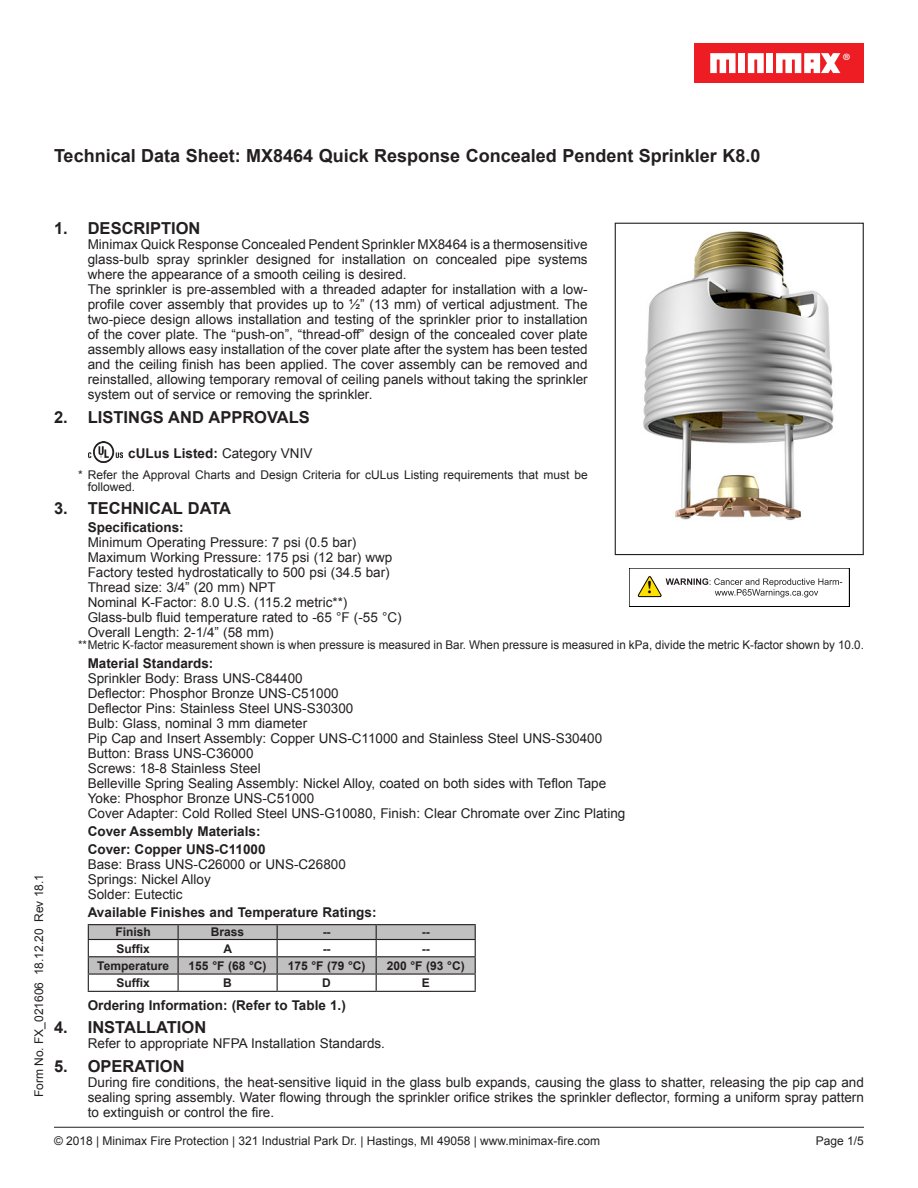
<style>
.page{position:relative;width:918px;height:1188px;background:#fff}
.page>*{position:absolute;margin:0;border:0;box-sizing:border-box;transform-origin:0 0}
.t1{font:19.65px "Myriad Pro";color:#fff}
.MX_Heading{font:700 18px "Arial";color:#231f20}
.t2{font:700 16.5px "Arial";color:#231f20}
.VK_body{font:13.5px/15px "Arial";color:#231f20;text-align:justify}
.VK_body_TechData{font:13.5px "Arial";color:#231f20}
.VK_Sub-heading_level{font:700 13.5px "Arial";color:#231f20}
.VK_listings{font:700 13.5px "Arial";color:#231f20}
.t3{font:12px/12px "Arial";color:#231f20}
.VK_Table_Header_whit{font:700 12px "Arial";color:#231f20}
.VK_Table_Sub_Header{font:700 12px "Arial";color:#231f20}
.VK_Table_SUB_Header{font:700 12px "Arial";color:#231f20}
.s1{font-weight:400}
</style>
<div class="page">
<div style="left:694px;top:43px;width:170px;height:40px;background:#ee1d23"></div>
<div style="left:767px;top:53px;width:6px;height:20px;background:#fff"></div>
<svg style="left:748px;top:53px;width:16px;height:20px"></svg>
<div style="left:738px;top:53px;width:7px;height:20px;background:#fff"></div>
<svg style="left:710px;top:53px;width:26px;height:20px"></svg>
<svg style="left:776px;top:53px;width:64px;height:20px"></svg>
<hr style="left:54px;top:1127px;width:810px;height:1px;background:#231f20">
<hr style="left:88px;top:924px;width:90px;height:1px;background:#231f20">
<hr style="left:178px;top:924px;width:99px;height:1px;background:#231f20">
<hr style="left:277px;top:924px;width:99px;height:1px;background:#231f20">
<hr style="left:376px;top:924px;width:100px;height:1px;background:#231f20">
<svg style="left:88px;top:925px;width:388px;height:66px"></svg>
<hr style="left:88px;top:991px;width:90px;height:1px;background:#231f20">
<hr style="left:178px;top:991px;width:99px;height:1px;background:#231f20">
<hr style="left:277px;top:991px;width:99px;height:1px;background:#231f20">
<hr style="left:376px;top:991px;width:100px;height:1px;background:#231f20">
<img style="left:88px;top:441px;width:35px;height:21px">
<img style="left:643px;top:231px;width:191px;height:290px">
<div style="left:615px;top:223px;width:249px;height:332px;border:1px solid #231f20"></div>
<div style="left:629px;top:568px;width:220px;height:39px;border:1px solid #000"></div>
<svg style="left:637px;top:576px;width:205px;height:21px"></svg>
<h1 class="t1" style="left:842px;top:48px;width:10px">®</h1>
<p class="MX_Heading" style="left:54px;top:143px;width:708px">Technical Data Sheet: MX8464 Quick Response Concealed Pendent Sprinkler K8.0</p>
<p class="t3" style="left:33px;top:1097px;width:225px;rotate:-90deg">Form No. FX_021606 18.12.20 Rev 18.1</p>
<p class="t2" style="left:54px;top:218px;width:148px">1. DESCRIPTION</p>
<p class="VK_body" style="left:88px;top:237px;width:501px">Minimax Quick Response Concealed Pendent Sprinkler MX8464 is a thermosensitive glass-bulb spray sprinkler designed for installation on concealed pipe systems where the appearance of a smooth ceiling is desired.</p>
<p class="VK_body" style="left:88px;top:282px;width:501px">The sprinkler is pre-assembled with a threaded adapter for installation with a low&shy;profile cover assembly that provides up to ½” (13 mm) of vertical adjustment. The two-piece design allows installation and testing of the sprinkler prior to installation of the cover plate. The “push-on”, “thread-off” design of the concealed cover plate assembly allows easy installation of the cover plate after the system has been tested and the ceiling finish has been applied. The cover assembly can be removed and reinstalled, allowing temporary removal of ceiling panels without taking the sprinkler system out of service or removing the sprinkler.</p>
<p class="t2" style="left:54px;top:406px;width:257px">2. LISTINGS AND APPROVALS</p>
<p class="VK_listings" style="left:128px;top:444px;width:186px">cULus Listed: <span class="s1">Category VNIV</span></p>
<p class="t3" style="left:88px;top:469px;width:501px;text-indent:-10px">* Refer the Approval Charts and Design Criteria for cULus Listing requirements that must be followed.</p>
<p class="t2" style="left:54px;top:497px;width:179px">3. TECHNICAL DATA</p>
<p class="VK_Sub-heading_level" style="left:88px;top:519px;width:98px">Specifications:</p>
<p class="VK_body_TechData" style="left:88px;top:534px;width:270px">Minimum Operating Pressure: 7 psi (0.5 bar)</p>
<p class="VK_body_TechData" style="left:88px;top:549px;width:306px">Maximum Working Pressure: 175 psi (12 bar) wwp</p>
<p class="VK_body_TechData" style="left:88px;top:564px;width:304px">Factory tested hydrostatically to 500 psi (34.5 bar)</p>
<p class="VK_body_TechData" style="left:88px;top:579px;width:189px">Thread size: 3/4” (20 mm) NPT</p>
<p class="VK_body_TechData" style="left:88px;top:594px;width:261px">Nominal K-Factor: 8.0 U.S. (115.2 metric**)</p>
<p class="VK_body_TechData" style="left:88px;top:609px;width:315px">Glass-bulb fluid temperature rated to -65 °F (-55 °C)</p>
<p class="VK_body_TechData" style="left:88px;top:624px;width:188px">Overall Length: 2-1/4” (58 mm)</p>
<p class="t3" style="left:78px;top:639px;width:787px">**Metric K-factor measurement shown is when pressure is measured in Bar. When pressure is measured in kPa, divide the metric K-factor shown by 10.0.</p>
<p class="VK_Sub-heading_level" style="left:88px;top:654px;width:127px">Material Standards:</p>
<p class="VK_body_TechData" style="left:88px;top:669px;width:216px">Sprinkler Body: Brass UNS-C84400</p>
<p class="VK_body_TechData" style="left:88px;top:684px;width:252px">Deflector: Phosphor Bronze UNS-C51000</p>
<p class="VK_body_TechData" style="left:88px;top:699px;width:267px">Deflector Pins: Stainless Steel UNS-S30300</p>
<p class="VK_body_TechData" style="left:88px;top:714px;width:221px">Bulb: Glass, nominal 3 mm diameter</p>
<p class="VK_body_TechData" style="left:88px;top:729px;width:516px">Pip Cap and Insert Assembly: Copper UNS-C11000 and Stainless Steel UNS-S30400</p>
<p class="VK_body_TechData" style="left:88px;top:744px;width:167px">Button: Brass UNS-C36000</p>
<p class="VK_body_TechData" style="left:88px;top:759px;width:174px">Screws: 18-8 Stainless Steel</p>
<p class="VK_body_TechData" style="left:88px;top:774px;width:520px">Belleville Spring Sealing Assembly: Nickel Alloy, coated on both sides with Teflon Tape</p>
<p class="VK_body_TechData" style="left:88px;top:789px;width:228px">Yoke: Phosphor Bronze UNS-C51000</p>
<p class="VK_body_TechData" style="left:88px;top:804px;width:539px">Cover Adapter: Cold Rolled Steel UNS-G10080, Finish: Clear Chromate over Zinc Plating</p>
<p class="VK_Sub-heading_level" style="left:88px;top:822px;width:174px">Cover Assembly Materials:</p>
<p class="VK_Sub-heading_level" style="left:88px;top:840px;width:179px">Cover: Copper UNS-C11000</p>
<p class="VK_body_TechData" style="left:88px;top:856px;width:260px">Base: Brass UNS-C26000 or UNS-C26800</p>
<p class="VK_body_TechData" style="left:88px;top:871px;width:125px">Springs: Nickel Alloy</p>
<p class="VK_body_TechData" style="left:88px;top:886px;width:96px">Solder: Eutectic</p>
<p class="VK_Sub-heading_level" style="left:88px;top:904px;width:290px">Available Finishes and Temperature Ratings:</p>
<p class="VK_Table_Sub_Header" style="left:116px;top:924px;width:37px">Finish</p>
<p class="VK_Table_Header_whit" style="left:211px;top:924px;width:35px">Brass</p>
<p class="VK_Table_Header_whit" style="left:323px;top:924px;width:9px">--</p>
<p class="VK_Table_Header_whit" style="left:422px;top:924px;width:9px">--</p>
<p class="VK_Table_Sub_Header" style="left:117px;top:940px;width:35px">Suffix</p>
<p class="VK_Table_SUB_Header" style="left:224px;top:940px;width:10px">A</p>
<p class="VK_Table_SUB_Header" style="left:323px;top:940px;width:9px">--</p>
<p class="VK_Table_SUB_Header" style="left:422px;top:940px;width:9px">--</p>
<p class="VK_Table_Sub_Header" style="left:97px;top:958px;width:73px">Temperature</p>
<p class="VK_Table_Header_whit" style="left:189px;top:958px;width:79px">155 °F (68 °C)</p>
<p class="VK_Table_Header_whit" style="left:288px;top:958px;width:79px">175 °F (79 °C)</p>
<p class="VK_Table_Header_whit" style="left:387px;top:958px;width:79px">200 °F (93 °C)</p>
<p class="VK_Table_Sub_Header" style="left:117px;top:975px;width:35px">Suffix</p>
<p class="VK_Table_SUB_Header" style="left:223px;top:975px;width:10px">B</p>
<p class="VK_Table_SUB_Header" style="left:322px;top:975px;width:10px">D</p>
<p class="VK_Table_SUB_Header" style="left:422px;top:975px;width:10px">E</p>
<p class="VK_Sub-heading_level" style="left:88px;top:996px;width:260px">Ordering Information: (Refer to Table 1.)</p>
<p class="t2" style="left:54px;top:1017px;width:154px">4. INSTALLATION</p>
<p class="VK_body" style="left:88px;top:1036px;width:299px">Refer to appropriate NFPA Installation Standards.</p>
<p class="t2" style="left:54px;top:1055px;width:132px">5. OPERATION</p>
<p class="VK_body" style="left:88px;top:1075px;width:778px">During fire conditions, the heat-sensitive liquid in the glass bulb expands, causing the glass to shatter, releasing the pip cap and sealing spring assembly. Water flowing through the sprinkler orifice strikes the sprinkler deflector, forming a uniform spray pattern to extinguish or control the fire.</p>
<p class="t3" style="left:54px;top:1135px;width:548px">© 2018 | Minimax Fire Protection | 321 Industrial Park Dr. | Hastings, MI 49058 | www.minimax-fire.com</p>
<p class="t3" style="left:816px;top:1135px;width:50px">Page 1/5</p>
</div>
